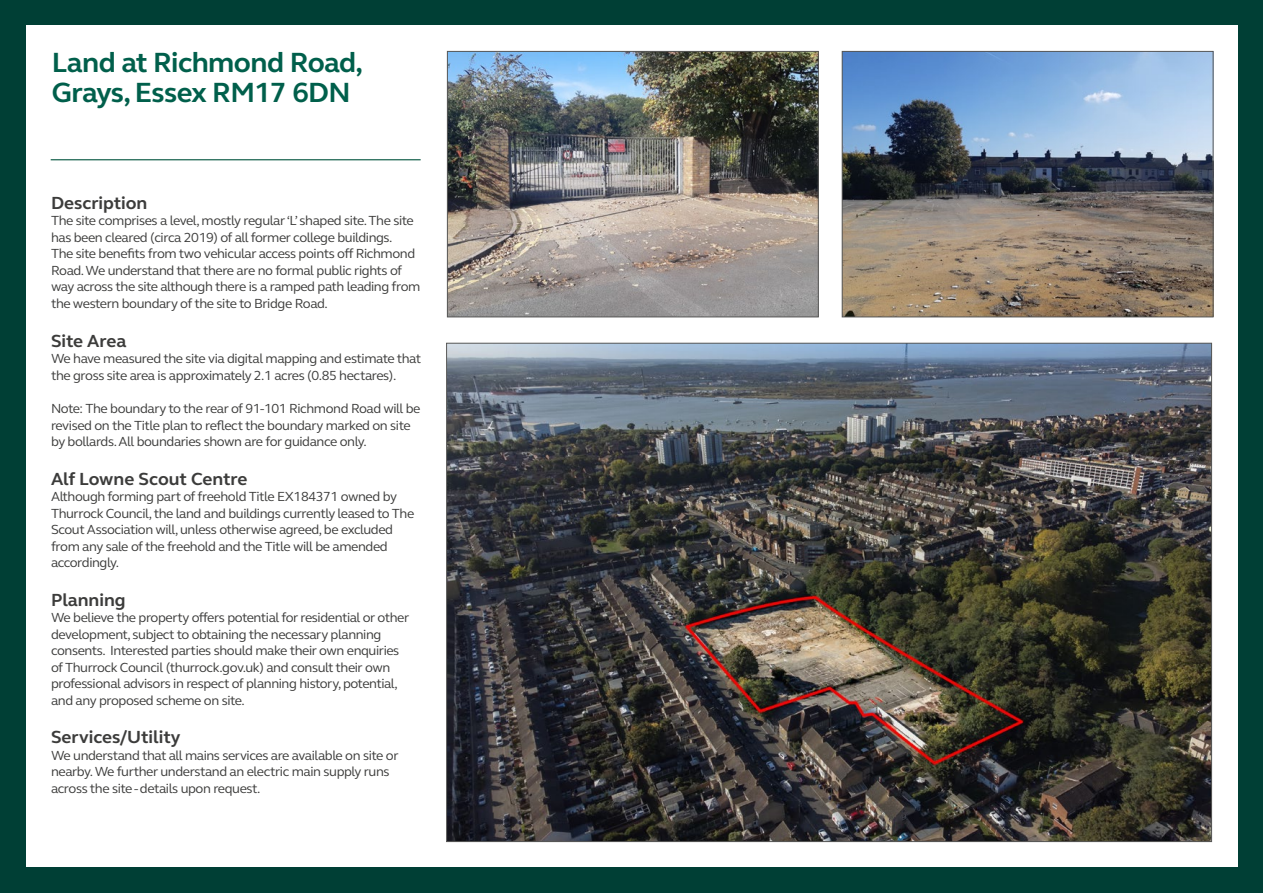
<style>
.page{position:relative;width:1263px;height:893px;background:#003f35}
.page>*{position:absolute;margin:0;border:0;box-sizing:border-box;transform-origin:0 0}
.t1{font:700 28.5px/30px "FS Elliot";letter-spacing:-.02em;color:#005f4b}
.t2{font:700 18px "FS Elliot";color:#3c3c3b}
.t3{font:13.5px/16.5px "FS Elliot";letter-spacing:-.03em;color:#3c3c3b}
</style>
<div class="page">
<div style="left:26px;top:26px;width:1211px;height:841px;background:#fff"></div>
<hr style="left:51px;top:159px;width:370px;height:1px;background:#00533d">
<img style="left:448px;top:345px;width:762px;height:495px">
<img style="left:449px;top:53px;width:368px;height:262px">
<div style="left:447px;top:51px;width:372px;height:266px;border:1px solid #575756"></div>
<img style="left:844px;top:53px;width:367px;height:262px">
<div style="left:842px;top:51px;width:371px;height:266px;border:1px solid #575756"></div>
<h1 class="t1" style="left:52px;top:47px;width:313px">Land at Richmond Road,<br>Grays, Essex RM17 6DN</h1>
<h2 class="t2" style="left:51px;top:191px;width:98px">Description</h2>
<p class="t3" style="left:51px;top:212px;width:371px">The site comprises a level, mostly regular ‘L’ shaped site. The site has been cleared (circa 2019) of all former college buildings.<br>The site benefits from two vehicular access points off Richmond Road. We understand that there are no formal public rights of way across the site although there is a ramped path leading from the western boundary of the site to Bridge Road.</p>
<h2 class="t2" style="left:51px;top:328px;width:77px">Site Area</h2>
<p class="t3" style="left:51px;top:350px;width:372px">We have measured the site via digital mapping and estimate that the gross site area is approximately 2.1 acres (0.85 hectares).</p>
<p class="t3" style="left:51px;top:400px;width:371px">Note: The boundary to the rear of 91-101 Richmond Road will be revised on the Title plan to reflect the boundary marked on site by bollards. All boundaries shown are for guidance only.</p>
<h2 class="t2" style="left:51px;top:466px;width:198px">Alf Lowne Scout Centre</h2>
<p class="t3" style="left:51px;top:488px;width:365px">Although forming part of freehold Title EX184371 owned by Thurrock Council, the land and buildings currently leased to The Scout Association will, unless otherwise agreed, be excluded from any sale of the freehold and the Title will be amended accordingly.</p>
<h2 class="t2" style="left:51px;top:588px;width:76px">Planning</h2>
<p class="t3" style="left:51px;top:609px;width:360px">We believe the property offers potential for residential or other development, subject to obtaining the necessary planning consents. Interested parties should make their own enquiries of Thurrock Council (thurrock.gov.uk) and consult their own professional advisors in respect of planning history, potential, and any proposed scheme on site.</p>
<h2 class="t2" style="left:51px;top:725px;width:131px">Services/Utility</h2>
<p class="t3" style="left:51px;top:747px;width:349px">We understand that all mains services are available on site or nearby. We further understand an electric main supply runs across the site - details upon request.</p>
</div>
